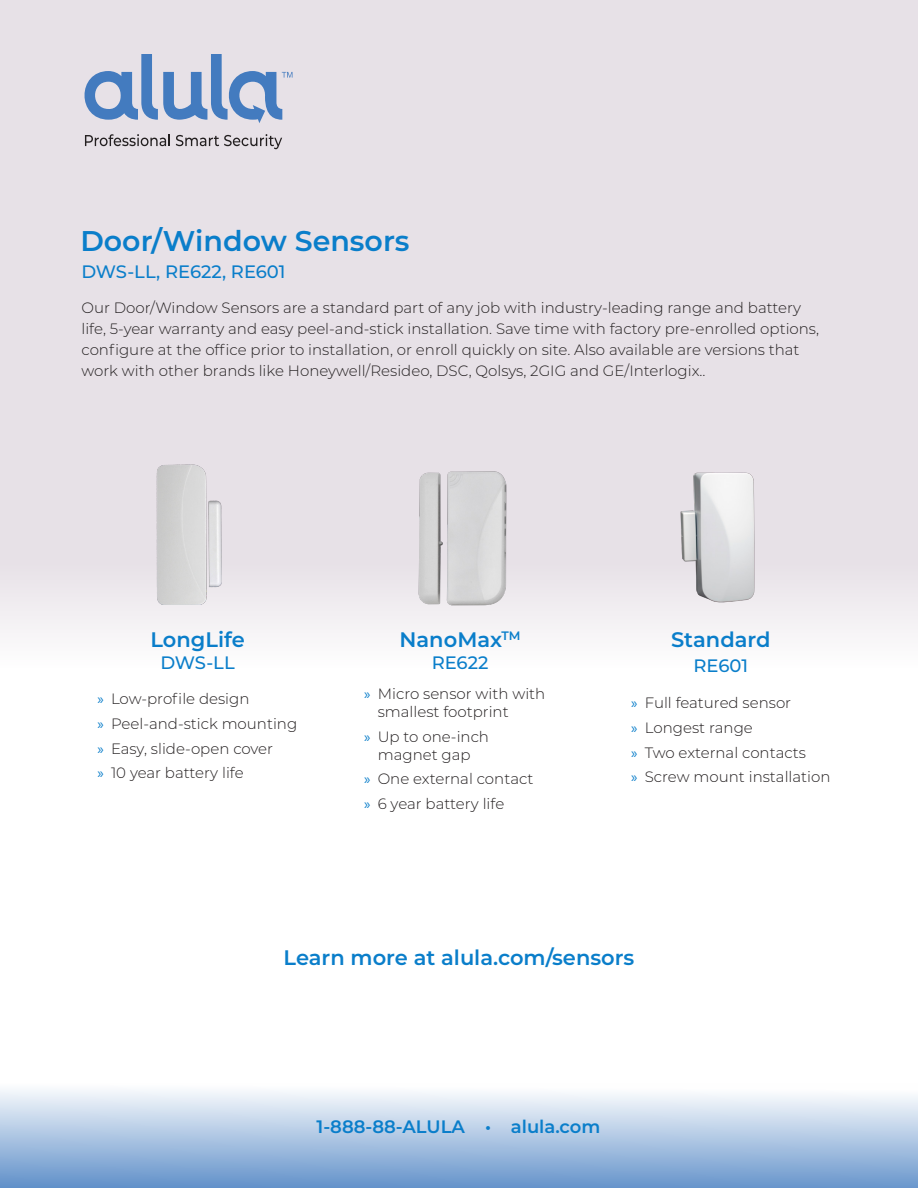
<style>
.page{position:relative;width:918px;height:1188px;background:#fff}
.page>*{position:absolute;margin:0;border:0;box-sizing:border-box;transform-origin:0 0}
.H1_-Product_name{font:600 28.5px "Montserrat";color:#0a7eca}
.t1{font:600 21px "Montserrat";color:#0a7eca}
.H2_-_Subtitle{font:500 18px "Montserrat";color:#0a7eca}
.t2{font:600 18px "Montserrat";color:#0a7eca}
.t3{font:300 15px/21px "Montserrat";color:#231f20}
.s1{font-family:"Myriad Pro";font-weight:400;color:#0a7eca}
</style>
<div class="page">
<div style="left:0;top:0;width:918px;height:667px;background:#e7e1e7"></div>
<svg style="left:84px;top:54px;width:208px;height:69px"></svg>
<svg style="left:85px;top:134px;width:85px;height:12px"></svg>
<svg style="left:176px;top:134px;width:106px;height:15px"></svg>
<div style="left:0;top:1084px;width:918px;height:104px;background:linear-gradient(to bottom,#fff,#6694cb)"></div>
<img style="left:409px;top:471px;width:107px;height:141px">
<img style="left:675px;top:472px;width:90px;height:138px">
<img style="left:157px;top:464px;width:65px;height:140px">
<p class="H1_-Product_name" style="left:80px;top:220px;width:331px">Door/Window Sensors</p>
<p class="H2_-_Subtitle" style="left:81px;top:259px;width:206px">DWS-LL, RE622, RE601</p>
<p class="t3" style="left:81px;top:297px;width:739px">Our Door/Window Sensors are a standard part of any job with industry-leading range and battery life, 5-year warranty and easy peel-and-stick installation. Save time with factory pre-enrolled options, configure at the office prior to installation, or enroll quickly on site. Also available are versions that work with other brands like Honeywell/Resideo, DSC, Qolsys, 2GIG and GE/Interlogix..</p>
<h3 class="t1" style="left:150px;top:625px;width:96px">LongLife</h3>
<h3 class="H2_-_Subtitle" style="left:160px;top:650px;width:76px">DWS-LL</h3>
<p class="t3" style="left:98px;top:688px;width:154px"><span class="s1">»</span> Low-profile design</p>
<p class="t3" style="left:98px;top:713px;width:201px"><span class="s1">»</span> Peel-and-stick mounting</p>
<p class="t3" style="left:98px;top:737px;width:177px"><span class="s1">»</span> Easy, slide-open cover</p>
<p class="t3" style="left:98px;top:762px;width:148px"><span class="s1">»</span> 10 year battery life</p>
<h3 class="t1" style="left:400px;top:625px;width:123px">NanoMax<sup>TM</sup></h3>
<h3 class="H2_-_Subtitle" style="left:432px;top:650px;width:58px">RE622</h3>
<p class="t3" style="left:378px;top:684px;width:169px;line-height:18px;text-indent:-14px"><span class="s1">»</span> Micro sensor with with smallest footprint</p>
<p class="t3" style="left:364px;top:727px;width:126px;line-height:18px;text-align:center"><span class="s1">»</span> Up to one-inch magnet gap</p>
<p class="t3" style="left:364px;top:768px;width:171px"><span class="s1">»</span> One external contact</p>
<p class="t3" style="left:364px;top:793px;width:142px"><span class="s1">»</span> 6 year battery life</p>
<h3 class="t1" style="left:671px;top:624px;width:101px">Standard</h3>
<h3 class="H2_-_Subtitle" style="left:694px;top:653px;width:56px">RE601</h3>
<p class="t3" style="left:631px;top:692px;width:161px"><span class="s1">»</span> Full featured sensor</p>
<p class="t3" style="left:631px;top:717px;width:123px"><span class="s1">»</span> Longest range</p>
<p class="t3" style="left:631px;top:741px;width:176px"><span class="s1">»</span> Two external contacts</p>
<p class="t3" style="left:631px;top:766px;width:201px"><span class="s1">»</span> Screw mount installation</p>
<h3 class="t1" style="left:284px;top:942px;width:352px">Learn more at alula.com/sensors</h3>
<p class="t2" style="left:317px;top:1114px;width:285px">1-888-88-ALULA • alula.com</p>
</div>
